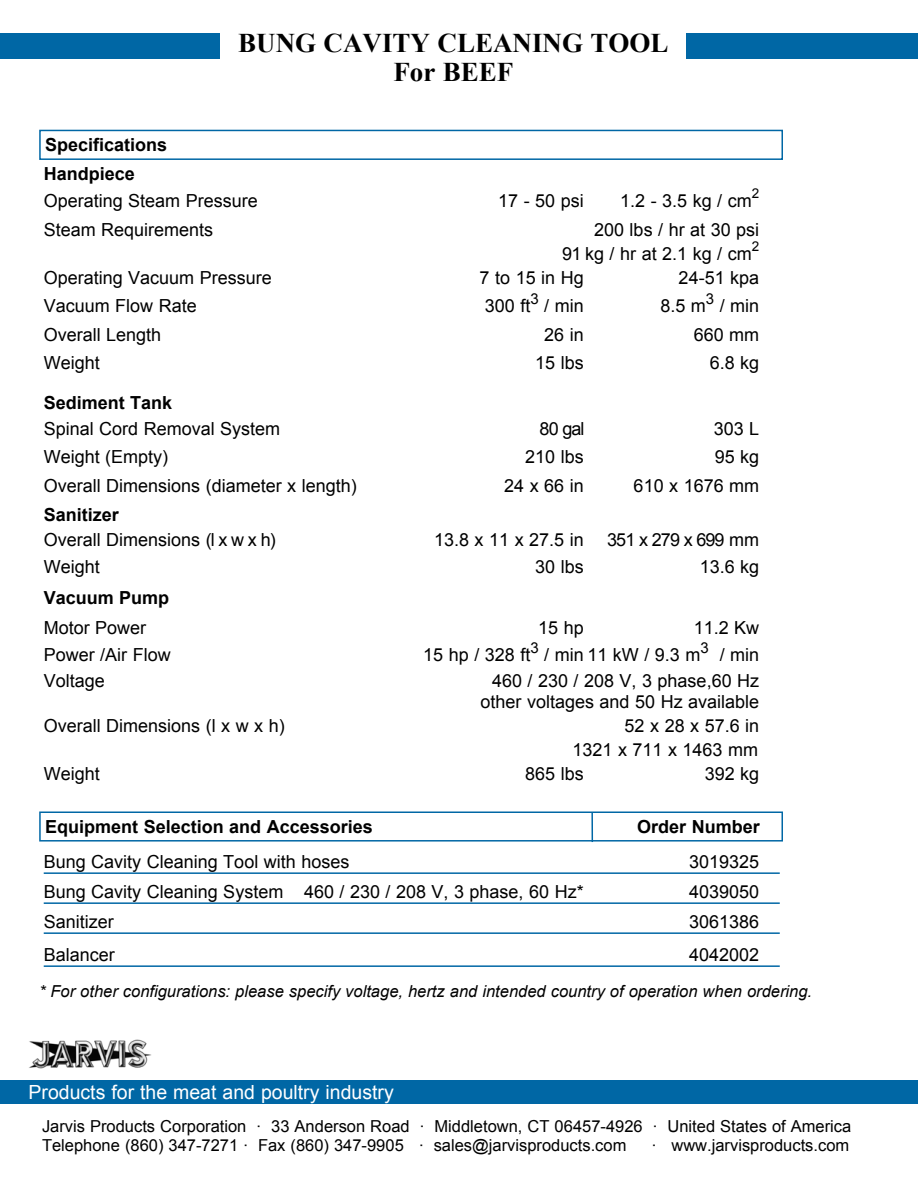
<style>
.page{position:relative;width:918px;height:1188px;background:#fff}
.page>*{position:absolute;margin:0;border:0;box-sizing:border-box;transform-origin:0 0}
.t1{font:700 27px/28.5px "Times New Roman";color:#000;text-align:center}
.t2{font:19.5px "Arial";color:#fff}
.t3{font:18px/24px "Arial";color:#000;text-align:right}
.t4{font:700 18px "Arial";color:#000}
.t5{font:18px "Arial";letter-spacing:-.05em;color:#000}
.t6{font:16.5px/19.8px "Arial";color:#000}
.t7{font:italic 16.5px "Arial";color:#000}
.t8{font:13.5px "Arial";color:#000}
</style>
<div class="page">
<div style="left:0;top:34px;width:918px;height:25px;background:#0067a5"></div>
<div style="left:0;top:1080px;width:918px;height:24px;background:#0067a5"></div>
<img style="left:29px;top:1039px;width:122px;height:30px">
<div style="left:220px;top:32px;width:466px;height:61px;background:#fff"></div>
<hr style="left:44px;top:872px;width:736px;height:2px;background:#0067a5">
<hr style="left:44px;top:902px;width:736px;height:2px;background:#0067a5">
<hr style="left:44px;top:932px;width:736px;height:2px;background:#0067a5">
<hr style="left:44px;top:965px;width:736px;height:2px;background:#0067a5">
<div style="left:39px;top:130px;width:744px;height:30px;border:2px solid #0067a5"></div>
<div style="left:39px;top:812px;width:744px;height:30px;border:2px solid #0067a5"></div>
<hr style="left:591px;top:813px;width:2px;height:29px;background:#0067a5">
<p class="t4" style="left:45px;top:133px;width:124px">Specifications</p>
<h1 class="t1" style="left:238px;top:28px;width:432px">BUNG CAVITY CLEANING TOOL<br>For BEEF</h1>
<p class="t4" style="left:44px;top:162px;width:93px">Handpiece</p>
<p class="t3" style="left:44px;top:189px;width:216px">Operating Steam Pressure</p>
<p class="t3" style="left:498px;top:189px;width:87px">17 - 50 psi</p>
<p class="t3" style="left:620px;top:189px;width:133px">1.2 - 3.5 kg / cm</p>
<p class="t8" style="left:752px;top:185px;width:9px">2</p>
<p class="t3" style="left:44px;top:218px;width:171px">Steam Requirements</p>
<p class="t3" style="left:562px;top:218px;width:198px;text-align:left;text-indent:32px">200 lbs / hr at 30 psi<br>91 kg / hr at 2.1 kg / cm</p>
<p class="t8" style="left:752px;top:237px;width:9px">2</p>
<p class="t3" style="left:44px;top:266px;width:230px">Operating Vacuum Pressure</p>
<p class="t3" style="left:480px;top:266px;width:106px">7 to 15 in Hg</p>
<p class="t3" style="left:679px;top:266px;width:82px">24-51 kpa</p>
<p class="t3" style="left:44px;top:294px;width:155px">Vacuum Flow Rate</p>
<p class="t3" style="left:485px;top:294px;width:100px">300 ft<sup>3</sup> / min</p>
<p class="t3" style="left:660px;top:294px;width:100px">8.5 m<sup>3</sup> / min</p>
<p class="t3" style="left:44px;top:323px;width:119px">Overall Length</p>
<p class="t3" style="left:544px;top:323px;width:41px">26 in</p>
<p class="t3" style="left:694px;top:323px;width:67px">660 mm</p>
<p class="t3" style="left:44px;top:351px;width:58px">Weight</p>
<p class="t3" style="left:535px;top:351px;width:50px">15 lbs</p>
<p class="t3" style="left:710px;top:351px;width:51px">6.8 kg</p>
<p class="t4" style="left:44px;top:391px;width:130px">Sediment Tank</p>
<p class="t3" style="left:44px;top:416px;width:238px">Spinal Cord Removal System</p>
<p class="t3" style="left:540px;top:416px;width:47px">80 gal</p>
<p class="t3" style="left:714px;top:416px;width:47px">303 L</p>
<p class="t3" style="left:44px;top:445px;width:126px">Weight (Empty)</p>
<p class="t3" style="left:525px;top:445px;width:60px">210 lbs</p>
<p class="t3" style="left:715px;top:445px;width:46px">95 kg</p>
<p class="t3" style="left:44px;top:473px;width:315px">Overall Dimensions (diameter x length)</p>
<p class="t3" style="left:504px;top:473px;width:81px">24 x 66 in</p>
<p class="t3" style="left:634px;top:473px;width:127px">610 x 1676 mm</p>
<p class="t4" style="left:44px;top:503px;width:77px">Sanitizer</p>
<p class="t3" style="left:44px;top:528px;width:234px">Overall Dimensions (l x w x h)</p>
<p class="t3" style="left:434px;top:528px;width:151px">13.8 x 11 x 27.5 in</p>
<p class="t5" style="left:607px;top:528px;width:154px">351 x 279 x 699 mm</p>
<p class="t3" style="left:44px;top:555px;width:58px">Weight</p>
<p class="t3" style="left:535px;top:555px;width:50px">30 lbs</p>
<p class="t3" style="left:700px;top:555px;width:61px">13.6 kg</p>
<p class="t4" style="left:44px;top:586px;width:127px">Vacuum Pump</p>
<p class="t3" style="left:44px;top:616px;width:104px">Motor Power</p>
<p class="t3" style="left:538px;top:616px;width:47px">15 hp</p>
<p class="t3" style="left:694px;top:616px;width:67px">11.2 Kw</p>
<p class="t3" style="left:44px;top:643px;width:129px">Power /Air Flow</p>
<p class="t3" style="left:423px;top:643px;width:337px">15 hp / 328 ft<sup>3</sup> / min 11 kW / 9.3 m<sup>3</sup> / min</p>
<p class="t3" style="left:44px;top:669px;width:63px">Voltage</p>
<p class="t3" style="left:481px;top:670px;width:280px;line-height:21px">460 / 230 / 208 V, 3 phase,60 Hz other voltages and 50 Hz available</p>
<p class="t3" style="left:44px;top:714px;width:243px">Overall Dimensions (l x w x h)</p>
<p class="t3" style="left:572px;top:714px;width:188px">52 x 28 x 57.6 in<br>1321 x 711 x 1463 mm</p>
<p class="t3" style="left:44px;top:762px;width:58px">Weight</p>
<p class="t3" style="left:525px;top:762px;width:60px">865 lbs</p>
<p class="t3" style="left:705px;top:762px;width:56px">392 kg</p>
<p class="t4" style="left:45px;top:815px;width:329px">Equipment Selection and Accessories</p>
<p class="t4" style="left:637px;top:815px;width:124px">Order Number</p>
<p class="t3" style="left:44px;top:850px;width:307px">Bung Cavity Cleaning Tool with hoses</p>
<p class="t3" style="left:689px;top:850px;width:72px">3019325</p>
<p class="t3" style="left:44px;top:880px;width:541px">Bung Cavity Cleaning System 460 / 230 / 208 V, 3 phase, 60 Hz*</p>
<p class="t3" style="left:689px;top:880px;width:72px">4039050</p>
<p class="t3" style="left:44px;top:910px;width:72px">Sanitizer</p>
<p class="t3" style="left:689px;top:910px;width:72px">3061386</p>
<p class="t3" style="left:44px;top:943px;width:73px">Balancer</p>
<p class="t3" style="left:689px;top:943px;width:72px">4042002</p>
<p class="t7" style="left:39px;top:981px;width:775px">* For other configurations: please specify voltage, hertz and intended country of operation when ordering.</p>
<p class="t2" style="left:28px;top:1079px;width:367px">Products for the meat and poultry industry</p>
<p class="t6" style="left:42px;top:1116px;width:811px">Jarvis Products Corporation · 33 Anderson Road · Middletown, CT 06457-4926 · United States of America<br>Telephone (860) 347-7271 · Fax (860) 347-9905 · sales@jarvisproducts.com</p>
<p class="t6" style="left:652px;top:1136px;width:199px">· www.jarvisproducts.com</p>
</div>
